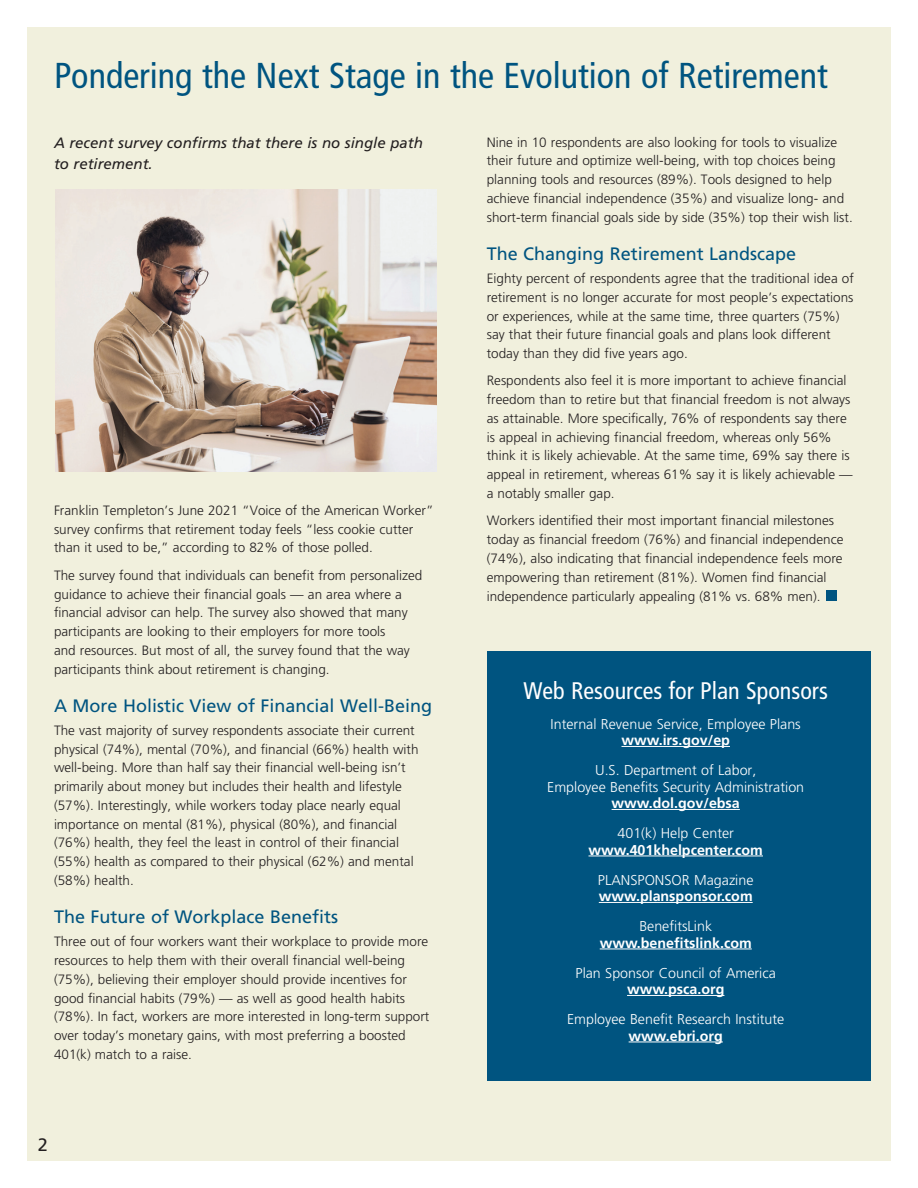
<style>
.page{position:relative;width:918px;height:1188px;background:#fff}
.page>*{position:absolute;margin:0;border:0;box-sizing:border-box;transform-origin:0 0}
.story_title{font:condensed 36px "Frutiger LT Std";color:#005480}
.t1{font:condensed 24px "Frutiger LT Std";color:#fff}
.story_subheads{font:18px "Frutiger";color:#005480}
.t2{font:18px "Frutiger";color:#231f20}
.story_intro_italic{font:italic 15px/21px "Frutiger";color:#231f20}
.t3{font:300 14.25px/16.5px "Frutiger";color:#fff;text-align:center}
.t4{font:700 14.25px/16.5px "Frutiger";color:#fff;text-align:center}
.Body_Copy{font:300 13.5px/18.8px "Frutiger";color:#231f20}
.s1{font-weight:700}
.s2{font-weight:300}
</style>
<div class="page">
<div style="left:27px;top:27px;width:864px;height:1134px;background:#f1f0dd"></div>
<div style="left:826px;top:590px;width:11px;height:11px;background:#005480"></div>
<div style="left:487px;top:651px;width:384px;height:430px;background:#005480"></div>
<hr style="left:622px;top:746px;width:108px;height:1px;background:#fff">
<hr style="left:612px;top:809px;width:128px;height:1px;background:#fff">
<hr style="left:589px;top:856px;width:174px;height:1px;background:#fff">
<hr style="left:599px;top:902px;width:154px;height:1px;background:#fff">
<hr style="left:600px;top:949px;width:152px;height:1px;background:#fff">
<hr style="left:627px;top:995px;width:97px;height:1px;background:#fff">
<hr style="left:629px;top:1042px;width:94px;height:1px;background:#fff">
<img style="left:56px;top:189px;width:380px;height:283px">
<p class="story_title" style="left:54px;top:54px;width:775px">Pondering the Next Stage in the Evolution of Retirement</p>
<p class="story_intro_italic" style="left:54px;top:132px;width:370px">A recent survey confirms that there is no single path to retirement.</p>
<p class="Body_Copy" style="left:54px;top:501px;width:381px">Franklin Templeton’s June 2021 “Voice of the American Worker” survey confirms that retirement today feels “less cookie cutter than it used to be,” according to 82% of those polled.</p>
<p class="Body_Copy" style="left:54px;top:566px;width:370px">The survey found that individuals can benefit from personalized guidance to achieve their financial goals — an area where a financial advisor can help. The survey also showed that many participants are looking to their employers for more tools<br>and resources. But most of all, the survey found that the way participants think about retirement is changing.</p>
<p class="story_subheads" style="left:54px;top:695px;width:380px">A More Holistic View of Financial Well-Being</p>
<p class="Body_Copy" style="left:54px;top:721px;width:366px">The vast majority of survey respondents associate their current physical (74%), mental (70%), and financial (66%) health with well-being. More than half say their financial well-being isn’t primarily about money but includes their health and lifestyle (57%). Interestingly, while workers today place nearly equal importance on mental (81%), physical (80%), and financial (76%) health, they feel the least in control of their financial (55%) health as compared to their physical (62%) and mental (58%) health.</p>
<p class="story_subheads" style="left:54px;top:906px;width:286px">The Future of Workplace Benefits</p>
<p class="Body_Copy" style="left:54px;top:932px;width:377px">Three out of four workers want their workplace to provide more resources to help them with their overall financial well-being (75%), believing their employer should provide incentives for good financial habits (79%) — as well as good health habits (78%). In fact, workers are more interested in long-term support over today’s monetary gains, with most preferring a boosted 401(k) match to a raise.</p>
<p class="t2" style="left:38px;top:1134px;width:12px">2</p>
<p class="Body_Copy" style="left:487px;top:133px;width:368px">Nine in 10 respondents are also looking for tools to visualize their future and optimize well-being, with top choices being planning tools and resources (89%). Tools designed to help achieve financial independence (35%) and visualize long- and short-term financial goals side by side (35%) top their wish list.</p>
<p class="story_subheads" style="left:487px;top:243px;width:311px">The Changing Retirement Landscape</p>
<p class="Body_Copy" style="left:487px;top:269px;width:369px">Eighty percent of respondents agree that the traditional idea of retirement is no longer accurate for most people’s expectations or experiences, while at the same time, three quarters (75%) say that their future financial goals and plans look different today than they did five years ago.</p>
<p class="Body_Copy" style="left:487px;top:371px;width:368px">Respondents also feel it is more important to achieve financial freedom than to retire but that financial freedom is not always as attainable. More specifically, 76% of respondents say there is appeal in achieving financial freedom, whereas only 56% think it is likely achievable. At the same time, 69% say there is appeal in retirement, whereas 61% say it is likely achievable — a notably smaller gap.</p>
<p class="Body_Copy" style="left:487px;top:511px;width:358px">Workers identified their most important financial milestones today as financial freedom (76%) and financial independence (74%), also indicating that financial independence feels more empowering than retirement (81%). Women find financial independence particularly appealing (81% vs. 68% men).</p>
<p class="t1" style="left:524px;top:676px;width:306px">Web Resources for Plan Sponsors</p>
<p class="t3" style="left:551px;top:715px;width:252px">Internal Revenue Service, Employee Plans <span class="s1">www.irs.gov/ep</span></p>
<p class="t3" style="left:547px;top:762px;width:258px">U.S. Department of Labor,<br>Employee Benefits Security Administration <span class="s1">www.dol.gov/ebsa</span></p>
<p class="t4" style="left:589px;top:825px;width:176px"><span class="s2">401(k) Help Center </span>www.401khelpcenter.com</p>
<p class="t3" style="left:598px;top:871px;width:157px;text-align:left">PLANSPONSOR Magazine <span class="s1">www.plansponsor.com</span></p>
<p class="t4" style="left:600px;top:918px;width:154px"><span class="s2">BenefitsLink </span>www.benefitslink.com</p>
<p class="t3" style="left:576px;top:964px;width:202px">Plan Sponsor Council of America <span class="s1">www.psca.org</span></p>
<p class="t3" style="left:567px;top:1011px;width:219px">Employee Benefit Research Institute <span class="s1">www.ebri.org</span></p>
</div>
